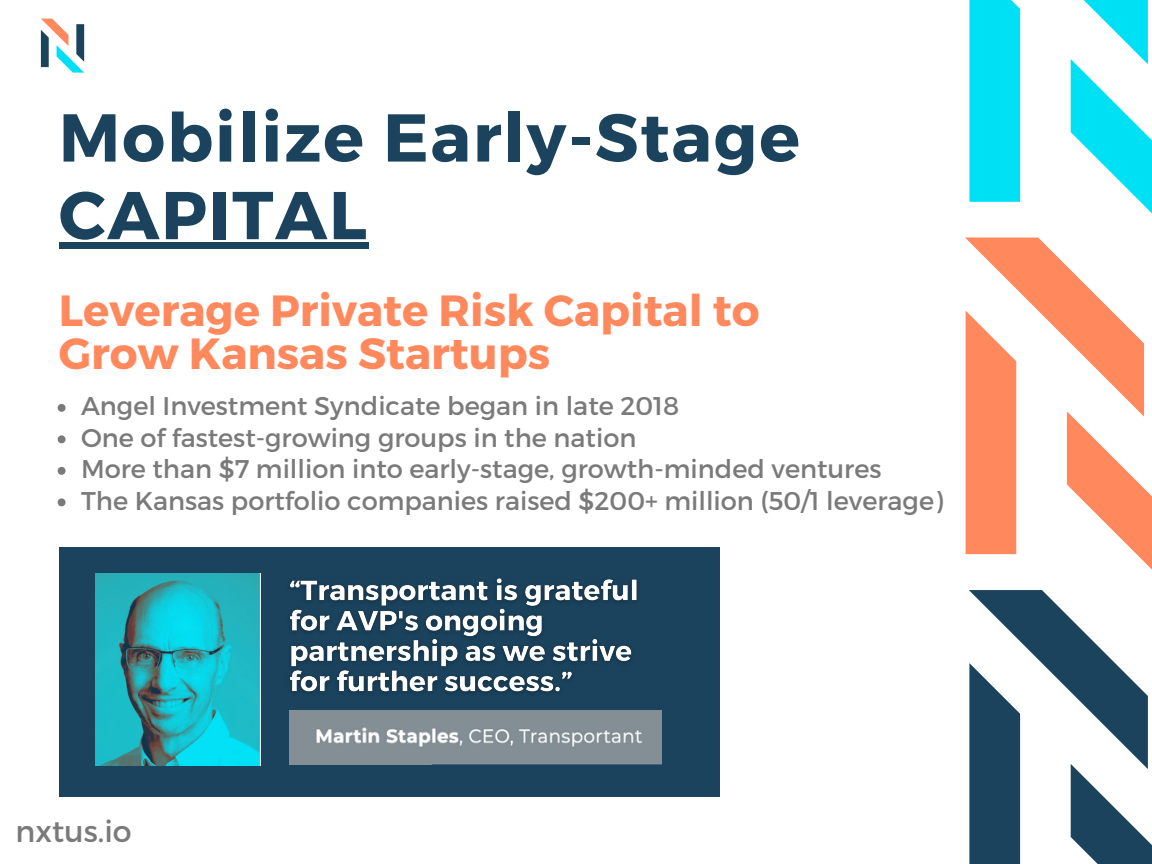
<style>
.page{position:relative;width:1152px;height:864px;background:#fff}
.page>*{position:absolute;margin:0;border:0;box-sizing:border-box;transform-origin:0 0}
.t1{font:700 67.5px/77.7px "Montserrat";letter-spacing:.025em;color:#1b435d}
.t2{font:700 43.65px/42.8px "Montserrat";color:#ff895d}
.t3{font:30px "Montserrat";color:#7a7a7a}
.t4{font:25.65px "Montserrat";color:#7a7a7a}
</style>
<div class="page">
<svg style="left:965px;top:0;width:187px;height:864px"></svg>
<div style="left:59px;top:547px;width:660px;height:250px;background:#1b435d"></div>
<img style="left:95px;top:573px;width:165px;height:192px">
<img style="left:289px;top:711px;width:373px;height:53px">
<img style="left:289px;top:578px;width:349px;height:115px">
<svg style="left:58px;top:404px;width:8px;height:8px"></svg>
<svg style="left:58px;top:435px;width:8px;height:8px"></svg>
<svg style="left:58px;top:467px;width:8px;height:8px"></svg>
<svg style="left:58px;top:498px;width:8px;height:8px"></svg>
<div style="left:59px;top:243px;width:310px;height:6px;background:#1b435d"></div>
<svg style="left:41px;top:19px;width:43px;height:54px"></svg>
<p class="t1" style="left:59px;top:95px;width:743px">Mobilize Early-Stage<br>CAPITAL</p>
<p class="t2" style="left:59px;top:287px;width:702px">Leverage Private Risk Capital to<br>Grow Kansas Startups</p>
<h3 class="t4" style="left:81px;top:389px;width:600px">Angel Investment Syndicate began in late 2018</h3>
<h1 class="t4" style="left:81px;top:421px;width:557px">One of fastest-growing groups in the nation</h1>
<h2 class="t4" style="left:81px;top:452px;width:802px">More than $7 million into early-stage, growth-minded ventures</h2>
<p class="t4" style="left:81px;top:484px;width:863px">The Kansas portfolio companies raised $200+ million (50/1 leverage)</p>
<p class="t3" style="left:16px;top:812px;width:118px">nxtus.io</p>
</div>
